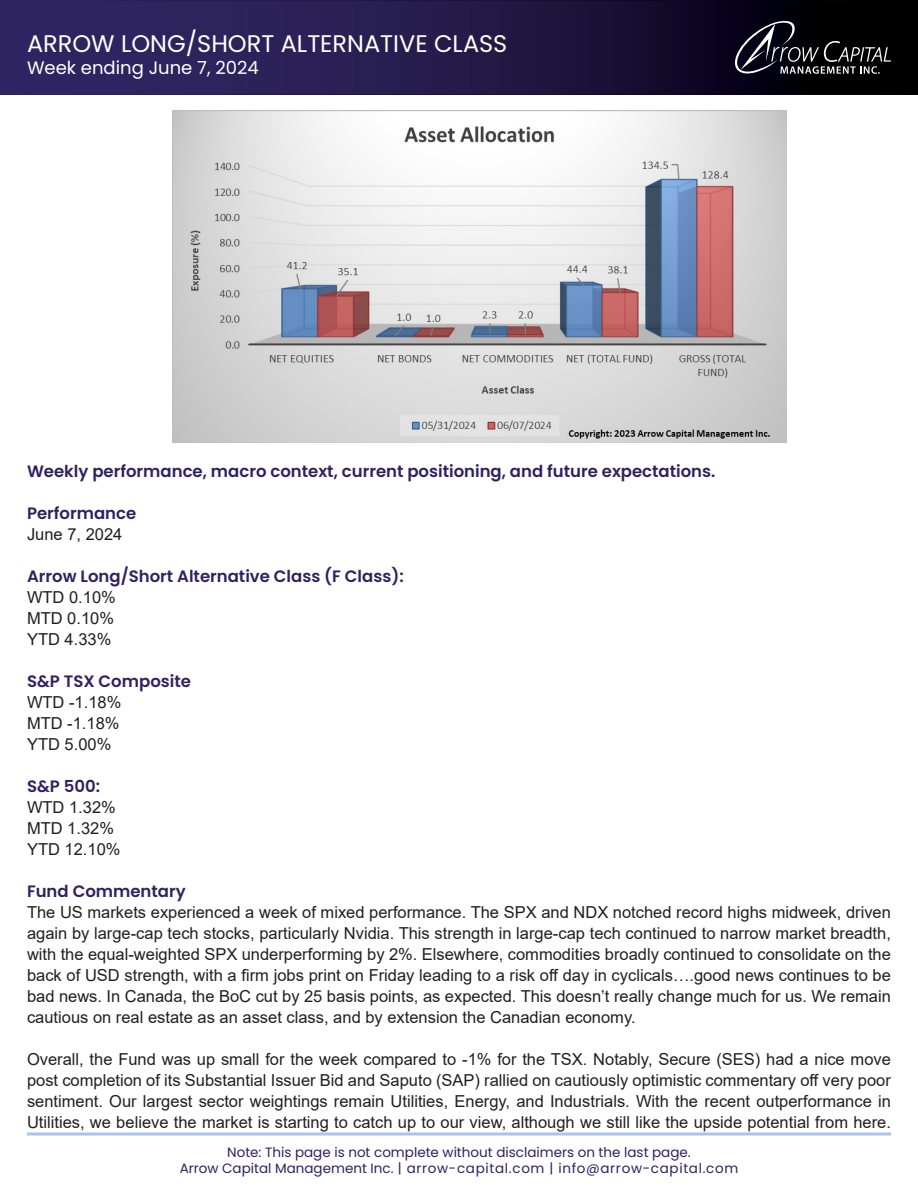
<style>
.page{position:relative;width:918px;height:1188px;background:#fff}
.page>*{position:absolute;margin:0;border:0;box-sizing:border-box;transform-origin:0 0}
.t1{font:24px "Poppins";color:#fff}
.t2{font:18px "Poppins";color:#fff}
.t3{font:16.5px/21px "Arial";color:#231f20;text-align:justify}
.t4{font:600 16.5px "Poppins";color:#2f2160}
.t5{font:13.5px "Poppins";letter-spacing:.05em;color:#2f2160}
.t6{font:13.5px "Poppins";color:#2f2160}
</style>
<div class="page">
<img style="left:0;top:0;width:918px;height:95px">
<svg style="left:735px;top:21px;width:156px;height:53px;background:#26252b"></svg>
<svg style="left:27px;top:1132px;width:864px;height:4px;background:#bcd2f2"></svg>
<img style="left:173px;top:110px;width:614px;height:333px">
<p class="t1" style="left:27px;top:30px;width:482px">ARROW LONG/SHORT ALTERNATIVE CLASS</p>
<p class="t2" style="left:27px;top:57px;width:233px">Week ending June 7, 2024</p>
<p class="t4" style="left:27px;top:462px;width:690px">Weekly performance, macro context, current positioning, and future expectations.</p>
<p class="t4" style="left:27px;top:504px;width:111px">Performance</p>
<p class="t3" style="left:27px;top:524px;width:97px">June 7, 2024</p>
<p class="t4" style="left:27px;top:567px;width:378px">Arrow Long/Short Alternative Class (F Class):</p>
<p class="t3" style="left:27px;top:587px;width:90px">WTD 0.10%</p>
<p class="t3" style="left:27px;top:608px;width:89px">MTD 0.10%</p>
<p class="t3" style="left:27px;top:629px;width:86px">YTD 4.33%</p>
<p class="t4" style="left:27px;top:672px;width:166px">S&amp;P TSX Composite</p>
<p class="t3" style="left:27px;top:692px;width:96px">WTD -1.18%</p>
<p class="t3" style="left:27px;top:713px;width:94px">MTD -1.18%</p>
<p class="t3" style="left:27px;top:734px;width:86px">YTD 5.00%</p>
<p class="t4" style="left:27px;top:777px;width:75px">S&amp;P 500:</p>
<p class="t3" style="left:27px;top:797px;width:90px">WTD 1.32%</p>
<p class="t3" style="left:27px;top:818px;width:89px">MTD 1.32%</p>
<p class="t3" style="left:27px;top:839px;width:95px">YTD 12.10%</p>
<p class="t4" style="left:27px;top:882px;width:160px">Fund Commentary</p>
<p class="t3" style="left:27px;top:902px;width:865px">The US markets experienced a week of mixed performance. The SPX and NDX notched record highs midweek, driven again by large-cap tech stocks, particularly Nvidia. This strength in large-cap tech continued to narrow market breadth, with the equal-weighted SPX underperforming by 2%. Elsewhere, commodities broadly continued to consolidate on the back of USD strength, with a firm jobs print on Friday leading to a risk off day in cyclicals….good news continues to be bad news. In Canada, the BoC cut by 25 basis points, as expected. This doesn’t really change much for us. We remain cautious on real estate as an asset class, and by extension the Canadian economy.</p>
<p class="t3" style="left:27px;top:1049px;width:866px">Overall, the Fund was up small for the week compared to -1% for the TSX. Notably, Secure (SES) had a nice move post completion of its Substantial Issuer Bid and Saputo (SAP) rallied on cautiously optimistic commentary off very poor sentiment. Our largest sector weightings remain Utilities, Energy, and Industrials. With the recent outperformance in Utilities, we believe the market is starting to catch up to our view, although we still like the upside potential from here.</p>
<p class="t6" style="left:227px;top:1144px;width:465px">Note: This page is not complete without disclaimers on the last page.</p>
<p class="t5" style="left:180px;top:1160px;width:560px">Arrow Capital Management Inc. | arrow-capital.com | info@arrow-capital.com</p>
</div>
